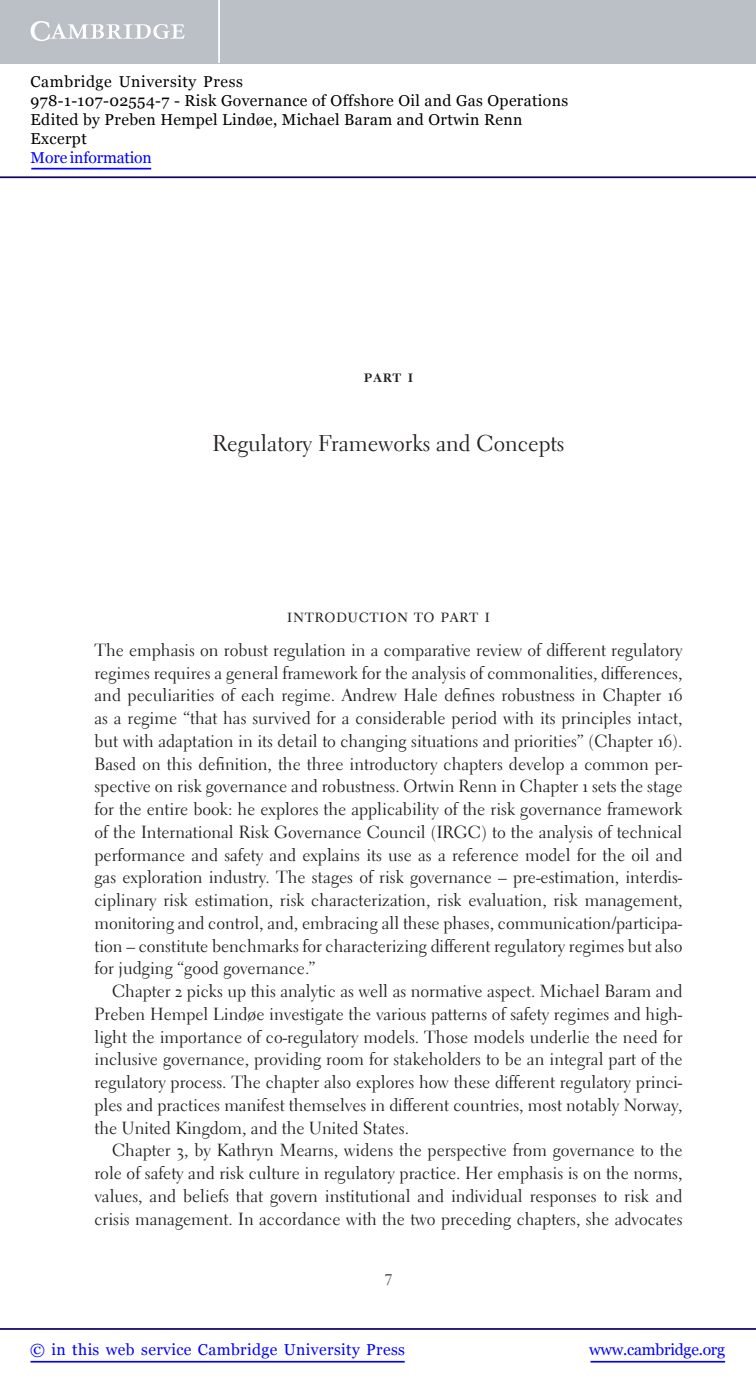
<style>
.page{position:relative;width:756px;height:1388px;background:#fff}
.page>*{position:absolute;margin:0;border:0;box-sizing:border-box;transform-origin:0 0}
.t1{font:22.75px "Electra LT Std";color:#231f20}
.t2{font:19.25px "Electra LT Std";letter-spacing:.025em;color:#231f20}
.t3{font:17.5px/22.8px "Electra LT Std";color:#231f20;text-align:justify}
.t4{font:700 17.5px "Electra LT Std";color:#231f20}
.t5{font:15.75px/18.9px "Georgia";letter-spacing:.025em;color:#000}
.t6{font:15.75px "Georgia";letter-spacing:.025em;color:#00f}
.t7{font:15.75px "Georgia";letter-spacing:-.015em;color:#00f}
.t8{font:15.75px "Georgia";letter-spacing:-.01em;color:#00f}
.t9{font:15.75px "Electra LT Std";color:#231f20}
</style>
<div class="page">
<hr style="left:591px;top:1361px;width:134px;height:1px;background:#00f">
<hr style="left:0;top:1328px;width:756px;height:2px;background:#150666">
<hr style="left:31px;top:1361px;width:374px;height:1px;background:#00f">
<div style="left:0;top:0;width:756px;height:63px;background:#bac0c6"></div>
<svg style="left:31px;top:21px;width:154px;height:20px"></svg>
<hr style="left:218px;top:0;width:2px;height:63px;background:#fff">
<hr style="left:0;top:176px;width:756px;height:2px;background:#150666">
<hr style="left:31px;top:168px;width:120px;height:1px;background:#00f">
<p class="t5" style="left:31px;top:72px;width:539px">Cambridge University Press<br>978-1-107-02554-7 - Risk Governance of Offshore Oil and Gas Operations Edited by Preben Hempel Lindøe, Michael Baram and Ortwin Renn Excerpt</p>
<p class="t8" style="left:31px;top:148px;width:123px">More information</p>
<p class="t4" style="left:364px;top:369px;width:51px">Part I</p>
<h1 class="t1" style="left:213px;top:434px;width:353px">Regulatory Frameworks and Concepts</h1>
<p class="t2" style="left:287px;top:607px;width:205px">Introduction to Part I</p>
<p class="t3" style="left:94px;top:640px;width:590px">The emphasis on robust regulation in a comparative review of different regulatory regimes requires a general framework for the analysis of commonalities, differences, and peculiarities of each regime. Andrew Hale defines robustness in Chapter 16 as a regime “that has survived for a considerable period with its principles intact, but with adaptation in its detail to changing situations and priorities” (Chapter 16).<br>Based on this definition, the three introductory chapters develop a common per&shy;spective on risk governance and robustness. Ortwin Renn in Chapter 1 sets the stage for the entire book: he explores the applicability of the risk governance framework of the International Risk Governance Council (IRGC) to the analysis of technical performance and safety and explains its use as a reference model for the oil and gas exploration industry. The stages of risk governance – pre- estimation, interdis&shy;ciplinary risk estimation, risk characterization, risk evaluation, risk management, monitoring and control, and, embracing all these phases, communication/participa&shy;tion – constitute benchmarks for characterizing different regulatory regimes but also for judging “good governance.”</p>
<p class="t3" style="left:94px;top:981px;width:590px;text-indent:18px">Chapter 2 picks up this analytic as well as normative aspect. Michael Baram and Preben Hempel Lindøe investigate the various patterns of safety regimes and high&shy;light the importance of co- regulatory models. Those models underlie the need for inclusive governance, providing room for stakeholders to be an integral part of the regulatory process. The chapter also explores how these different regulatory princi&shy;ples and practices manifest themselves in different countries, most notably Norway, the United Kingdom, and the United States.</p>
<p class="t3" style="left:94px;top:1141px;width:590px;text-indent:18px">Chapter 3 , by Kathryn Mearns , widens the perspective from governance to the role of safety and risk culture in regulatory practice. Her emphasis is on the norms, values, and beliefs that govern institutional and individual responses to risk and crisis management. In accordance with the two preceding chapters, she advocates</p>
<p class="t9" style="left:385px;top:1269px;width:9px">7</p>
<p class="t6" style="left:30px;top:1340px;width:376px">© in this web service Cambridge University Press</p>
<p class="t7" style="left:589px;top:1340px;width:137px">www.cambridge.org</p>
</div>
